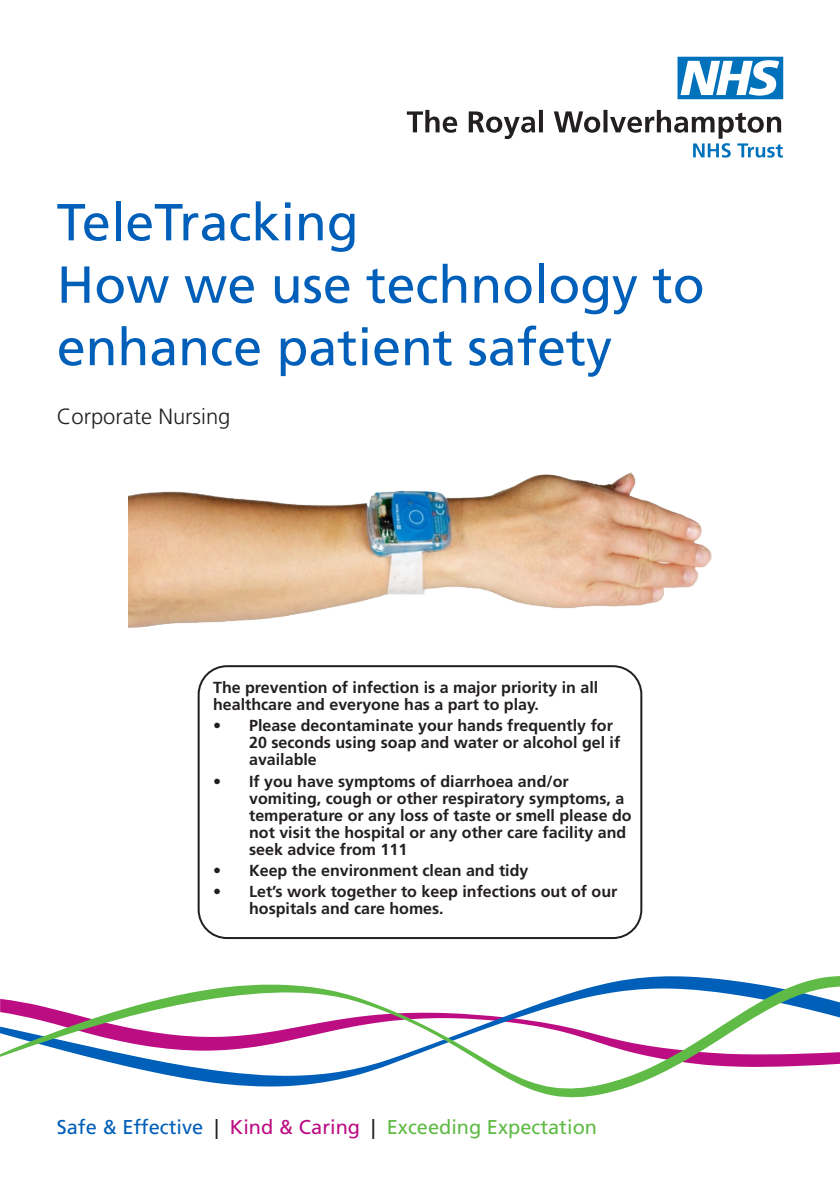
<style>
.page{position:relative;width:840px;height:1191px;background:#fff}
.page>*{position:absolute;margin:0;border:0;box-sizing:border-box;transform-origin:0 0}
.Main_Leaflet_Title{font:52px/62.4px "Frutiger LT Std";color:#005fb9}
.Department_Name{font:300 22px "Frutiger LT Std";color:#231f20}
.t1{font:20px "Frutiger LT Std";color:#60bb46}
.t2{font:700 16px/17px "Frutiger LT Std";color:#231f20}
.s1{color:#005fb9}
.s2{color:#231f20}
.s3{color:#bc0d83}
</style>
<div class="page">
<div style="left:197px;top:665px;width:445px;height:274px;border:2px solid #231f20;border-radius:28px"></div>
<svg style="left:406px;top:110px;width:376px;height:48px"></svg>
<svg style="left:677px;top:57px;width:105px;height:42px"></svg>
<svg style="left:0;top:976px;width:839px;height:122px"></svg>
<img style="left:129px;top:472px;width:582px;height:155px">
<p class="Main_Leaflet_Title" style="left:57px;top:191px;width:649px">TeleTracking<br>How we use technology to enhance patient safety</p>
<p class="Department_Name" style="left:57px;top:403px;width:175px">Corporate Nursing</p>
<p class="t2" style="left:213px;top:679px;width:386px">The prevention of infection is a major priority in all healthcare and everyone has a part to play.</p>
<p class="t2" style="left:249px;top:717px;width:372px;text-indent:-36px">• Please decontaminate your hands frequently for<br>20 seconds using soap and water or alcohol gel if available</p>
<p class="t2" style="left:249px;top:772px;width:384px;text-indent:-36px">• If you have symptoms of diarrhoea and/or vomiting, cough or other respiratory symptoms, a temperature or any loss of taste or smell please do not visit the hospital or any other care facility and seek advice from 111</p>
<p class="t2" style="left:213px;top:862px;width:316px">• Keep the environment clean and tidy</p>
<p class="t2" style="left:249px;top:883px;width:369px;text-indent:-36px">• Let’s work together to keep infections out of our hospitals and care homes.</p>
<p class="t1" style="left:57px;top:1115px;width:541px"><span class="s1">Safe &amp; Effective</span> <span class="s2">|</span> <span class="s3">Kind &amp; Caring</span> <span class="s2">|</span> Exceeding Expectation</p>
</div>
